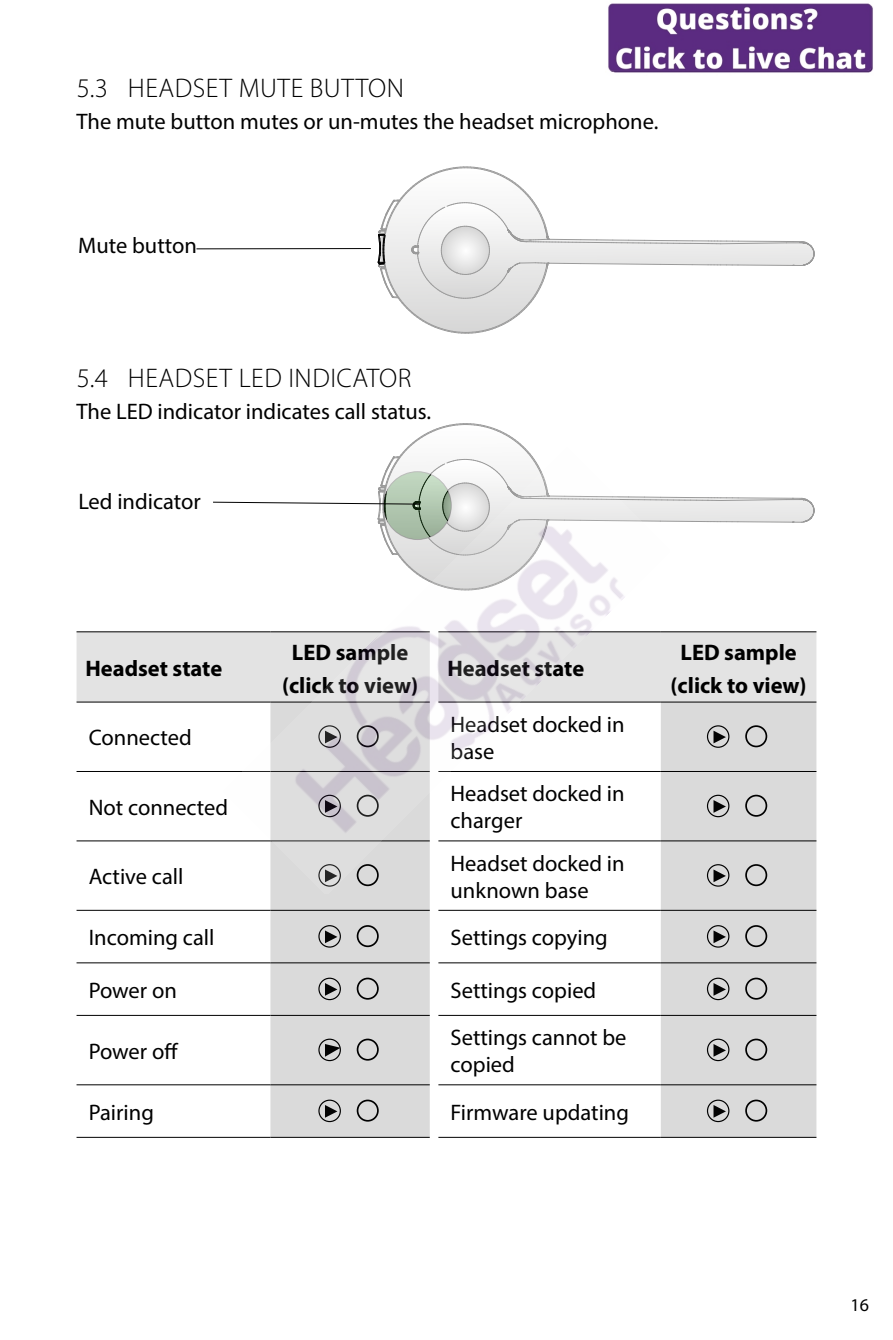
<style>
.page{position:relative;width:893px;height:1340px;background:#fff}
.page>*{position:absolute;margin:0;border:0;box-sizing:border-box;transform-origin:0 0}
.t1{font:300 27px "Myriad Pro";letter-spacing:.02em;color:#000}
.t2{font:22.5px/27px "Myriad Pro";color:#000}
.t3{font:700 22.5px/33.3px "Myriad Pro";color:#000;text-align:center}
.t4{font:18px "Myriad Pro";color:#000}
</style>
<div class="page">
<svg style="left:377px;top:166px;width:438px;height:168px"></svg>
<hr style="left:196px;top:248px;width:175px;height:1px;background:#000">
<svg style="left:213px;top:423px;width:602px;height:100px"></svg>
<div style="left:77px;top:632px;width:739px;height:69px;background:#e3e3e3"></div>
<div style="left:270px;top:893px;width:160px;height:243px;background:#dadada"></div>
<div style="left:661px;top:702px;width:155px;height:434px;background:#dadada"></div>
<hr style="left:77px;top:631px;width:193px;height:1px;background:#000">
<hr style="left:661px;top:631px;width:155px;height:1px;background:#000">
<hr style="left:77px;top:701px;width:193px;height:1px;background:#000">
<hr style="left:661px;top:701px;width:155px;height:1px;background:#000">
<hr style="left:77px;top:771px;width:193px;height:1px;background:#000">
<hr style="left:661px;top:771px;width:155px;height:1px;background:#000">
<hr style="left:77px;top:840px;width:193px;height:1px;background:#000">
<hr style="left:661px;top:840px;width:155px;height:1px;background:#000">
<hr style="left:77px;top:910px;width:193px;height:1px;background:#000">
<hr style="left:270px;top:910px;width:160px;height:1px;background:#000">
<hr style="left:438px;top:910px;width:223px;height:1px;background:#000">
<hr style="left:661px;top:910px;width:155px;height:1px;background:#000">
<hr style="left:77px;top:962px;width:193px;height:1px;background:#000">
<hr style="left:270px;top:962px;width:160px;height:1px;background:#000">
<hr style="left:438px;top:962px;width:223px;height:1px;background:#000">
<hr style="left:661px;top:962px;width:155px;height:1px;background:#000">
<hr style="left:77px;top:1015px;width:193px;height:1px;background:#000">
<hr style="left:270px;top:1015px;width:160px;height:1px;background:#000">
<hr style="left:438px;top:1015px;width:223px;height:1px;background:#000">
<hr style="left:661px;top:1015px;width:155px;height:1px;background:#000">
<hr style="left:77px;top:1084px;width:193px;height:1px;background:#000">
<hr style="left:77px;top:1136px;width:193px;height:1px;background:#000">
<hr style="left:270px;top:1084px;width:160px;height:1px;background:#000">
<hr style="left:270px;top:1136px;width:160px;height:1px;background:#000">
<hr style="left:438px;top:1084px;width:223px;height:1px;background:#000">
<hr style="left:438px;top:1136px;width:223px;height:1px;background:#000">
<hr style="left:661px;top:1084px;width:155px;height:1px;background:#000">
<hr style="left:661px;top:1136px;width:155px;height:1px;background:#000">
<div style="left:707px;top:725px;width:22px;height:22px;border:1px solid #000;border-radius:50%"></div>
<svg style="left:713px;top:730px;width:13px;height:13px"></svg>
<div style="left:745px;top:725px;width:22px;height:22px;border:2px solid #000;border-radius:50%"></div>
<div style="left:707px;top:794px;width:22px;height:23px;border:1px solid #000;border-radius:50%"></div>
<svg style="left:713px;top:800px;width:13px;height:12px"></svg>
<div style="left:745px;top:794px;width:22px;height:22px;border:2px solid #000;border-radius:50%"></div>
<div style="left:707px;top:864px;width:22px;height:22px;border:1px solid #000;border-radius:50%"></div>
<svg style="left:713px;top:869px;width:13px;height:13px"></svg>
<div style="left:745px;top:864px;width:22px;height:22px;border:2px solid #000;border-radius:50%"></div>
<div style="left:318px;top:925px;width:23px;height:22px;border:1px solid #000;border-radius:50%"></div>
<svg style="left:325px;top:930px;width:12px;height:13px"></svg>
<div style="left:357px;top:925px;width:22px;height:22px;border:2px solid #000;border-radius:50%"></div>
<div style="left:707px;top:925px;width:22px;height:22px;border:1px solid #000;border-radius:50%"></div>
<svg style="left:713px;top:930px;width:13px;height:13px"></svg>
<div style="left:745px;top:925px;width:22px;height:22px;border:2px solid #000;border-radius:50%"></div>
<div style="left:318px;top:977px;width:23px;height:23px;border:1px solid #000;border-radius:50%"></div>
<svg style="left:325px;top:983px;width:12px;height:12px"></svg>
<div style="left:357px;top:977px;width:22px;height:22px;border:2px solid #000;border-radius:50%"></div>
<div style="left:707px;top:977px;width:22px;height:23px;border:1px solid #000;border-radius:50%"></div>
<svg style="left:713px;top:983px;width:13px;height:12px"></svg>
<div style="left:745px;top:977px;width:22px;height:22px;border:2px solid #000;border-radius:50%"></div>
<div style="left:318px;top:1038px;width:23px;height:23px;border:1px solid #000;border-radius:50%"></div>
<svg style="left:325px;top:1044px;width:16px;height:12px"></svg>
<div style="left:357px;top:1038px;width:22px;height:22px;border:2px solid #000;border-radius:50%"></div>
<div style="left:707px;top:1038px;width:22px;height:23px;border:1px solid #000;border-radius:50%"></div>
<svg style="left:713px;top:1044px;width:13px;height:12px"></svg>
<div style="left:745px;top:1038px;width:22px;height:22px;border:2px solid #000;border-radius:50%"></div>
<div style="left:318px;top:1099px;width:23px;height:23px;border:1px solid #000;border-radius:50%"></div>
<svg style="left:325px;top:1104px;width:12px;height:13px"></svg>
<div style="left:357px;top:1099px;width:22px;height:22px;border:2px solid #000;border-radius:50%"></div>
<div style="left:707px;top:1099px;width:22px;height:23px;border:1px solid #000;border-radius:50%"></div>
<svg style="left:713px;top:1104px;width:13px;height:13px"></svg>
<div style="left:745px;top:1099px;width:22px;height:22px;border:2px solid #000;border-radius:50%"></div>
<img style="left:223px;top:447px;width:447px;height:446px">
<img style="left:608px;top:3px;width:265px;height:70px">
<p class="t1" style="left:77px;top:72px;width:329px">5.3 HEADSET MUTE BUTTON</p>
<p class="t2" style="left:77px;top:107px;width:583px">The mute button mutes or un-mutes the headset microphone.</p>
<p class="t2" style="left:78px;top:231px;width:120px">Mute button</p>
<p class="t1" style="left:77px;top:361px;width:336px">5.4 HEADSET LED INDICATOR</p>
<p class="t2" style="left:77px;top:397px;width:356px">The LED indicator indicates call status.</p>
<p class="t2" style="left:78px;top:488px;width:124px">Led indicator</p>
<p class="t3" style="left:86px;top:651px;width:138px">Headset state</p>
<p class="t2" style="left:89px;top:723px;width:105px">Connected</p>
<p class="t2" style="left:89px;top:793px;width:141px">Not connected</p>
<p class="t2" style="left:89px;top:862px;width:96px">Active call</p>
<p class="t3" style="left:282px;top:634px;width:138px">LED sample (click to view)</p>
<p class="t3" style="left:447px;top:651px;width:138px">Headset state</p>
<p class="t2" style="left:451px;top:710px;width:176px">Headset docked in base</p>
<p class="t2" style="left:451px;top:779px;width:176px">Headset docked in charger</p>
<p class="t2" style="left:451px;top:849px;width:176px">Headset docked in unknown base</p>
<p class="t2" style="left:89px;top:923px;width:127px">Incoming call</p>
<p class="t2" style="left:451px;top:923px;width:159px">Settings copying</p>
<p class="t2" style="left:89px;top:976px;width:90px">Power on</p>
<p class="t2" style="left:451px;top:976px;width:147px">Settings copied</p>
<p class="t2" style="left:89px;top:1037px;width:91px">Power off</p>
<p class="t2" style="left:451px;top:1023px;width:177px">Settings cannot be copied</p>
<p class="t2" style="left:89px;top:1098px;width:67px">Pairing</p>
<p class="t2" style="left:451px;top:1098px;width:180px">Firmware updating</p>
<p class="t3" style="left:671px;top:634px;width:138px">LED sample (click to view)</p>
<p class="t4" style="left:851px;top:1293px;width:20px">16</p>
</div>
